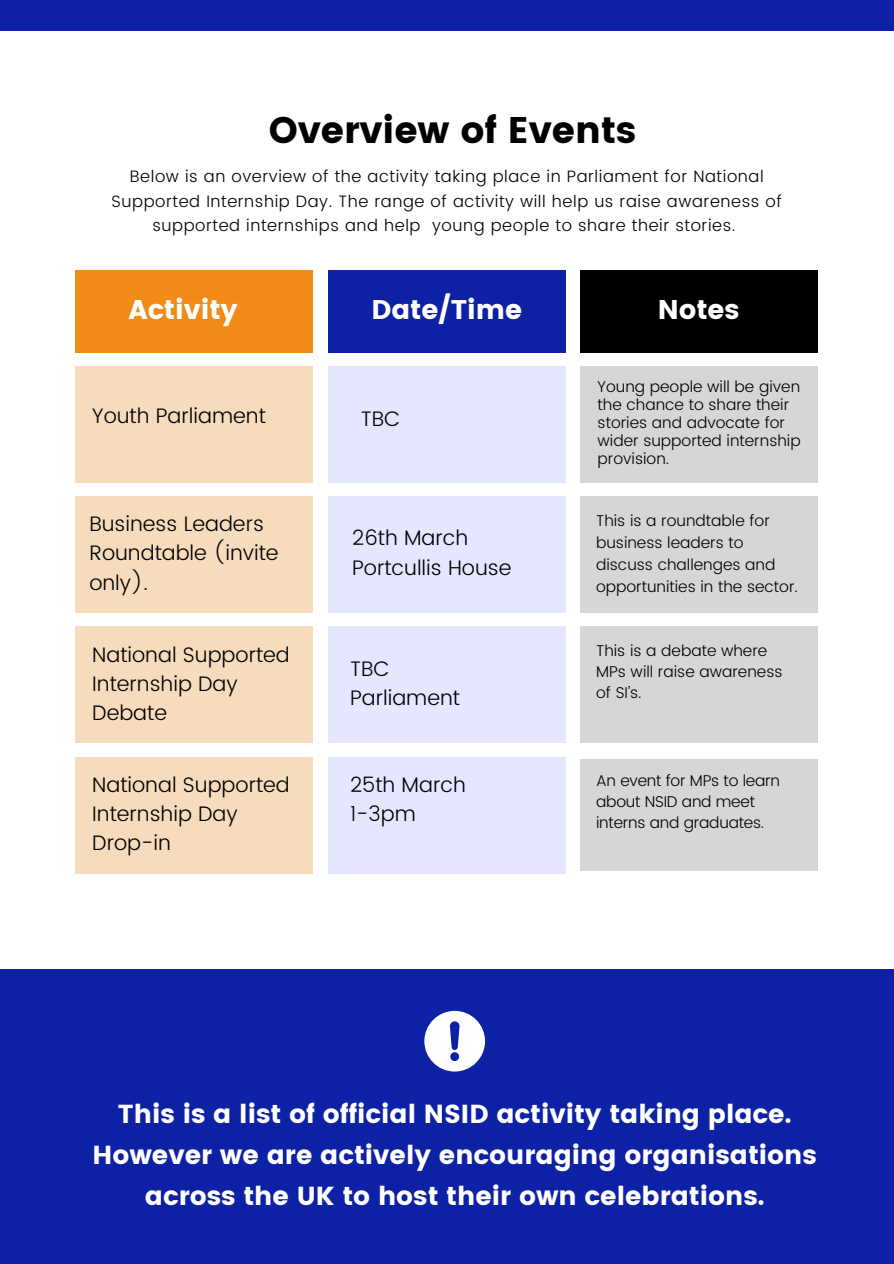
<style>
.page{position:relative;width:894px;height:1264px;background:#fff}
.page>*{position:absolute;margin:0;border:0;box-sizing:border-box;transform-origin:0 0}
.t1{font:36.9px "Poppins";letter-spacing:-.005em;color:#000}
.t2{font:27px "Poppins";color:#fff}
.t3{font:25.95px/40.8px "Poppins";color:#fff;text-align:center}
.t4{font:300 21px/29.2px "Poppins";color:#000}
.t5{font:300 16.5px/24.8px "Poppins";letter-spacing:.035em;color:#000;text-align:center}
.t6{font:300 15.6px/18px "Poppins";color:#000}
</style>
<div class="page">
<div style="left:0;top:969px;width:893px;height:294px;background:#0d21a4"></div>
<div style="left:0;top:0;width:893px;height:31px;background:#0d21a4"></div>
<div style="left:75px;top:270px;width:238px;height:82px;background:#f08b18"></div>
<div style="left:328px;top:270px;width:237px;height:82px;background:#0d21a4"></div>
<div style="left:580px;top:270px;width:238px;height:82px;background:#000"></div>
<div style="left:75px;top:366px;width:238px;height:116px;background:#f6dbbc"></div>
<div style="left:328px;top:366px;width:237px;height:116px;background:#e4e7ff"></div>
<div style="left:580px;top:366px;width:238px;height:116px;background:#d6d6d6"></div>
<div style="left:75px;top:496px;width:238px;height:117px;background:#f6dbbc"></div>
<div style="left:75px;top:626px;width:238px;height:117px;background:#f6dbbc"></div>
<div style="left:75px;top:756px;width:238px;height:117px;background:#f6dbbc"></div>
<div style="left:328px;top:496px;width:237px;height:117px;background:#e4e7ff"></div>
<div style="left:580px;top:496px;width:238px;height:117px;background:#d6d6d6"></div>
<div style="left:328px;top:626px;width:237px;height:117px;background:#e4e7ff"></div>
<div style="left:328px;top:756px;width:237px;height:117px;background:#e4e7ff"></div>
<div style="left:580px;top:626px;width:238px;height:117px;background:#d6d6d6"></div>
<div style="left:580px;top:759px;width:238px;height:111px;background:#d6d6d6"></div>
<svg style="left:424px;top:1010px;width:61px;height:61px"></svg>
<p class="t1" style="left:269px;top:109px;width:369px">Overview of Events</p>
<p class="t5" style="left:112px;top:164px;width:671px">Below is an overview of the activity taking place in Parliament for National<br>Supported Internship Day. The range of activity will help us raise awareness of supported internships and help young people to share their stories.</p>
<h2 class="t2" style="left:128px;top:293px;width:111px">Activity</h2>
<h2 class="t2" style="left:371px;top:293px;width:152px">Date/Time</h2>
<h4 class="t2" style="left:657px;top:293px;width:83px">Notes</h4>
<h4 class="t4" style="left:92px;top:401px;width:175px">Youth Parliament</h4>
<h1 class="t4" style="left:91px;top:509px;width:199px">Nat onal Suppo ted<br>Internship Day</h1>
<h4 class="t4" style="left:89px;top:509px;width:191px">Business Leaders<br>Roundtable (invite only).</h4>
<h4 class="t4" style="left:92px;top:640px;width:199px">National Supported<br>Internship Day<br>Debate</h4>
<h3 class="t4" style="left:360px;top:404px;width:41px">TBC</h3>
<h4 class="t4" style="left:352px;top:523px;width:161px">26th March<br>Portcullis House</h4>
<p class="t4" style="left:350px;top:654px;width:111px">TBC<br>Parliament</p>
<h4 class="t4" style="left:92px;top:769px;width:199px">National Supported<br>Internship Day<br>Drop-in</h4>
<p class="t4" style="left:350px;top:770px;width:117px">25th March<br>1-3pm</p>
<p class="t6" style="left:597px;top:377px;width:204px">Young people will be given the chance to share their stories and advocate for wider supported internship provision.</p>
<h4 class="t6" style="left:596px;top:510px;width:203px;line-height:21.8px">This is a roundtable for business leaders to discuss challenges and opportunities in the sector.</h4>
<h4 class="t6" style="left:596px;top:639px;width:188px;line-height:21.3px">This is a debate where<br>MPs will raise awareness of SI’s.</h4>
<p class="t6" style="left:596px;top:769px;width:185px;line-height:21.3px">An event for MPs to learn about NSID and meet interns and graduates.</p>
<h2 class="t3" style="left:92px;top:1093px;width:725px">This is a list of official NSID activity taking place.<br>However we are actively encouraging organisations across the UK to host their own celebrations.</h2>
</div>
